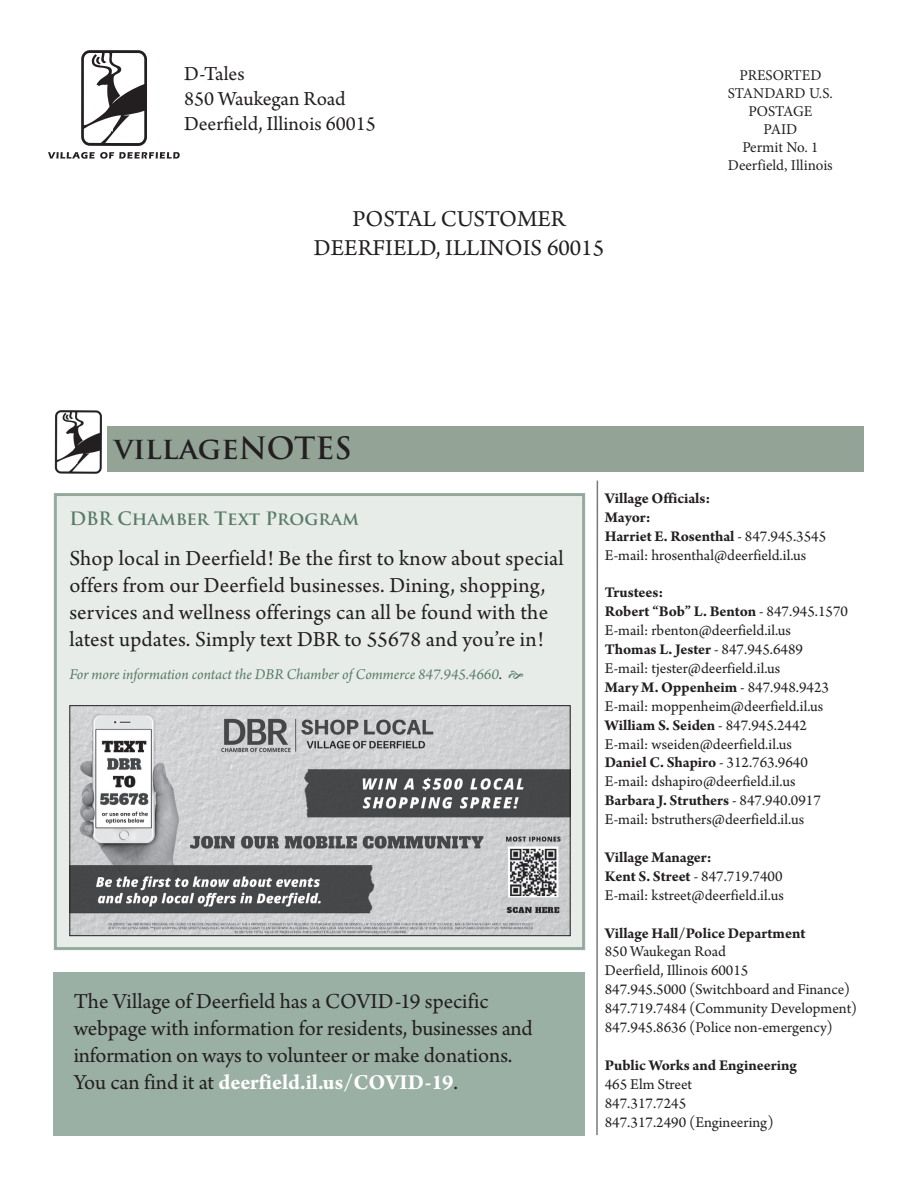
<style>
.page{position:relative;width:918px;height:1188px;background:#fff}
.page>*{position:absolute;margin:0;border:0;box-sizing:border-box;transform-origin:0 0}
.t1{font:700 30px "Trajan Pro";color:#231f20}
.t2{font:24px/28.8px "Arno Pro";color:#231f20;text-align:center}
.t3{font:22.5px/27px "Arno Pro";letter-spacing:.005em;color:#231f20}
.t4{font:21px/25.2px "Arno Pro";color:#231f20}
.t5{font:700 18px "Trajan Pro";color:#587c68}
.t6{font:15.75px/18.9px "Arno Pro";color:#231f20}
.t7{font:italic 15.75px "Arno Pro";letter-spacing:-.005em;color:#587c68}
.t8{font:700 15.75px "Arno Pro";letter-spacing:-.005em;color:#231f20}
.t9{font:15px/18px "Minion Pro";color:#231f20;text-align:center}
.s1{font-style:normal;color:#231f20}
.s2{font-weight:700;color:#fff}
.s3{font-weight:700}
</style>
<div class="page">
<div style="left:107px;top:426px;width:757px;height:45px;background:#93a497"></div>
<img style="left:54px;top:410px;width:48px;height:64px">
<hr style="left:596px;top:481px;width:2px;height:654px;background:#231f20">
<svg style="left:48px;top:152px;width:132px;height:7px"></svg>
<svg style="left:81px;top:50px;width:66px;height:96px"></svg>
<div style="left:55px;top:495px;width:529px;height:454px;background:#e8ece9"></div>
<div style="left:54px;top:493px;width:531px;height:457px;border:3px solid #587c68"></div>
<img style="left:71px;top:707px;width:498px;height:227px">
<div style="left:69px;top:705px;width:502px;height:231px;border:1px solid #231f20"></div>
<div style="left:54px;top:972px;width:531px;height:164px;background:#9ab0a4"></div>
<h3 class="t4" style="left:184px;top:62px;width:193px">D-Tales<br>850 Waukegan Road<br>Deerfield, Illinois 60015</h3>
<h2 class="t2" style="left:314px;top:206px;width:292px">POSTAL CUSTOMER<br>DEERFIELD, ILLINOIS 60015</h2>
<h1 class="t1" style="left:114px;top:429px;width:239px">villageNOTES</h1>
<p class="t9" style="left:728px;top:66px;width:107px">PRESORTED<br>STANDARD U.S.<br>POSTAGE<br>PAID<br>Permit No. 1<br>Deerfield, Illinois</p>
<p class="t5" style="left:69px;top:507px;width:291px">DBR Chamber Text Program</p>
<h3 class="t3" style="left:69px;top:546px;width:496px">Shop local in Deerfield! Be the first to know about special offers from our Deerfield businesses. Dining, shopping, services and wellness offerings can all be found with the latest updates. Simply text DBR to 55678 and you’re in!</h3>
<p class="t7" style="left:69px;top:665px;width:434px">For more information contact the DBR Chamber of Commerce 847.945.4660<span class="s1">.</span></p>
<h3 class="t3" style="left:74px;top:989px;width:461px">The Village of Deerfield has a COVID-19 specific webpage with information for residents, businesses and information on ways to volunteer or make donations.<br>You can find it at <span class="s2">deerfield.il.us/COVID-19</span>.</h3>
<p class="t6" style="left:605px;top:490px;width:223px"><span class="s3">Village Officials:<br>Mayor:<br>Harriet E. Rosenthal</span> - 847.945.3545<br>E-mail: hrosenthal@deerfield.il.us</p>
<p class="t6" style="left:605px;top:584px;width:245px"><span class="s3">Trustees:<br>Robert “Bob” L. Benton</span> - 847.945.1570<br>E-mail: rbenton@deerfield.il.us<br><span class="s3">Thomas L. Jester</span> - 847.945.6489<br>E-mail: tjester@deerfield.il.us<br><span class="s3">Mary M. Oppenheim</span> - 847.948.9423<br>E-mail: moppenheim@deerfield.il.us <span class="s3">William S. Seiden</span> - 847.945.2442<br>E-mail: wseiden@deerfield.il.us<br><span class="s3">Daniel C. Shapiro</span> - 312.763.9640<br>E-mail: dshapiro@deerfield.il.us <span class="s3">Barbara J. Struthers</span> - 847.940.0917<br>E-mail: bstruthers@deerfield.il.us</p>
<p class="t6" style="left:605px;top:849px;width:180px"><span class="s3">Village Manager:<br>Kent S. Street</span> - 847.719.7400<br>E-mail: kstreet@deerfield.il.us</p>
<p class="t8" style="left:605px;top:924px;width:202px">Village Hall/Police Department</p>
<p class="t6" style="left:605px;top:943px;width:254px">850 Waukegan Road<br>Deerfield, Illinois 60015<br>847.945.5000 (Switchboard and Finance)<br>847.719.7484 (Community Development)<br>847.945.8636 (Police non-emergency)</p>
<p class="t8" style="left:605px;top:1056px;width:194px">Public Works and Engineering</p>
<p class="t6" style="left:605px;top:1075px;width:170px">465 Elm Street<br>847.317.7245<br>847.317.2490 (Engineering)</p>
</div>
